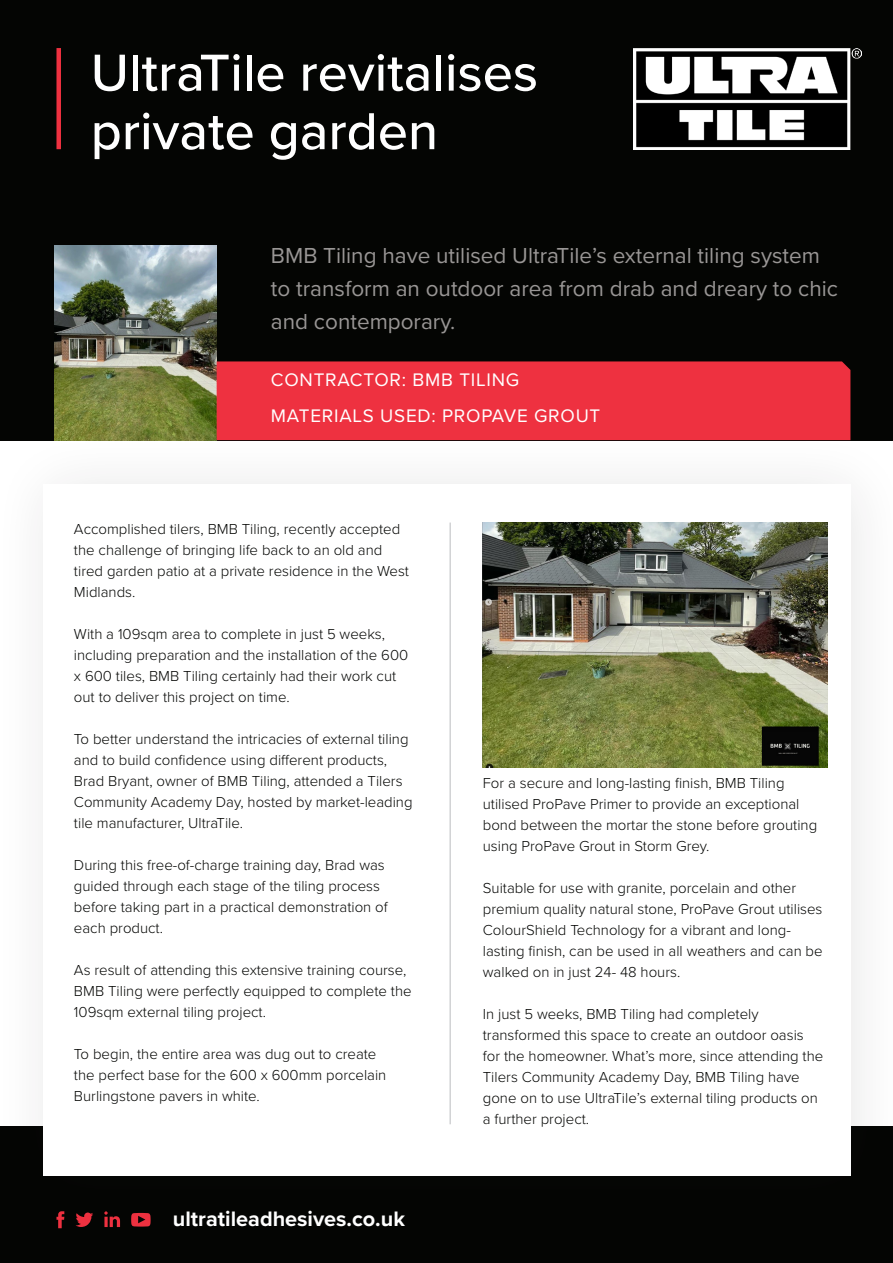
<style>
.page{position:relative;width:893px;height:1263px;background:#fff}
.page>*{position:absolute;margin:0;border:0;box-sizing:border-box;transform-origin:0 0}
.t1{font:500 53.85px/58.5px "Proxima Nova";color:#fff}
.t2{font:22.5px/32.8px "Proxima Nova";color:#999695}
.t3{font:700 21.75px "Proxima Nova";color:#fff}
.t4{font:18.9px/36px "Proxima Nova";letter-spacing:.04em;color:#fff}
.t5{font:300 15px/21px "Proxima Nova";color:#040503}
</style>
<div class="page">
<div style="left:0;top:1127px;width:893px;height:136px;background:#040503"></div>
<div style="left:0;top:0;width:893px;height:440px;background:#040503"></div>
<img style="left:54px;top:245px;width:163px;height:184px">
<div style="left:56px;top:48px;width:5px;height:101px;background:#ee3140"></div>
<div style="left:0;top:429px;width:893px;height:805px;background:#231f20;opacity:.11"></div>
<div style="left:43px;top:485px;width:807px;height:691px;background:#fff"></div>
<hr style="left:449px;top:522px;width:2px;height:602px;background:#d1d2d4">
<div style="left:217px;top:361px;width:633px;height:79px;background:#ee3140"></div>
<img style="left:634px;top:48px;width:228px;height:102px">
<img style="left:483px;top:522px;width:345px;height:246px">
<p class="t1" style="left:91px;top:41px;width:449px">UltraTile revitalises private garden</p>
<p class="t2" style="left:271px;top:238px;width:568px">BMB Tiling have utilised UltraTile’s external tiling system to transform an outdoor area from drab and dreary to chic and contemporary.</p>
<p class="t4" style="left:271px;top:361px;width:331px">CONTRACTOR: BMB TILING<br>MATERIALS USED: PROPAVE GROUT</p>
<p class="t5" style="left:74px;top:518px;width:337px">Accomplished tilers, BMB Tiling, recently accepted the challenge of bringing life back to an old and tired garden patio at a private residence in the West Midlands.</p>
<p class="t5" style="left:74px;top:623px;width:336px">With a 109sqm area to complete in just 5 weeks, including preparation and the installation of the 600 x 600 tiles, BMB Tiling certainly had their work cut out to deliver this project on time.</p>
<p class="t5" style="left:74px;top:728px;width:340px">To better understand the intricacies of external tiling and to build confidence using different products, Brad Bryant, owner of BMB Tiling, attended a Tilers Community Academy Day, hosted by market-leading tile manufacturer, UltraTile.</p>
<p class="t5" style="left:74px;top:854px;width:315px">During this free-of-charge training day, Brad was guided through each stage of the tiling process before taking part in a practical demonstration of each product.</p>
<p class="t5" style="left:74px;top:959px;width:339px">As result of attending this extensive training course,<br>BMB Tiling were perfectly equipped to complete the<br>109sqm external tiling project.</p>
<p class="t5" style="left:74px;top:1043px;width:314px">To begin, the entire area was dug out to create the perfect base for the 600 x 600mm porcelain<br>Burlingstone pavers in white.</p>
<p class="t3" style="left:173px;top:1203px;width:234px">ultratileadhesives.co.uk</p>
<p class="t5" style="left:483px;top:772px;width:336px">For a secure and long-lasting finish, BMB Tiling utilised ProPave Primer to provide an exceptional bond between the mortar the stone before grouting using ProPave Grout in Storm Grey.</p>
<p class="t5" style="left:483px;top:877px;width:341px">Suitable for use with granite, porcelain and other premium quality natural stone, ProPave Grout utilises ColourShield Technology for a vibrant and long&shy;lasting finish, can be used in all weathers and can be walked on in just 24- 48 hours.</p>
<p class="t5" style="left:483px;top:1003px;width:342px">In just 5 weeks, BMB Tiling had completely transformed this space to create an outdoor oasis for the homeowner. What’s more, since attending the Tilers Community Academy Day, BMB Tiling have gone on to use UltraTile’s external tiling products on a further project.</p>
</div>
